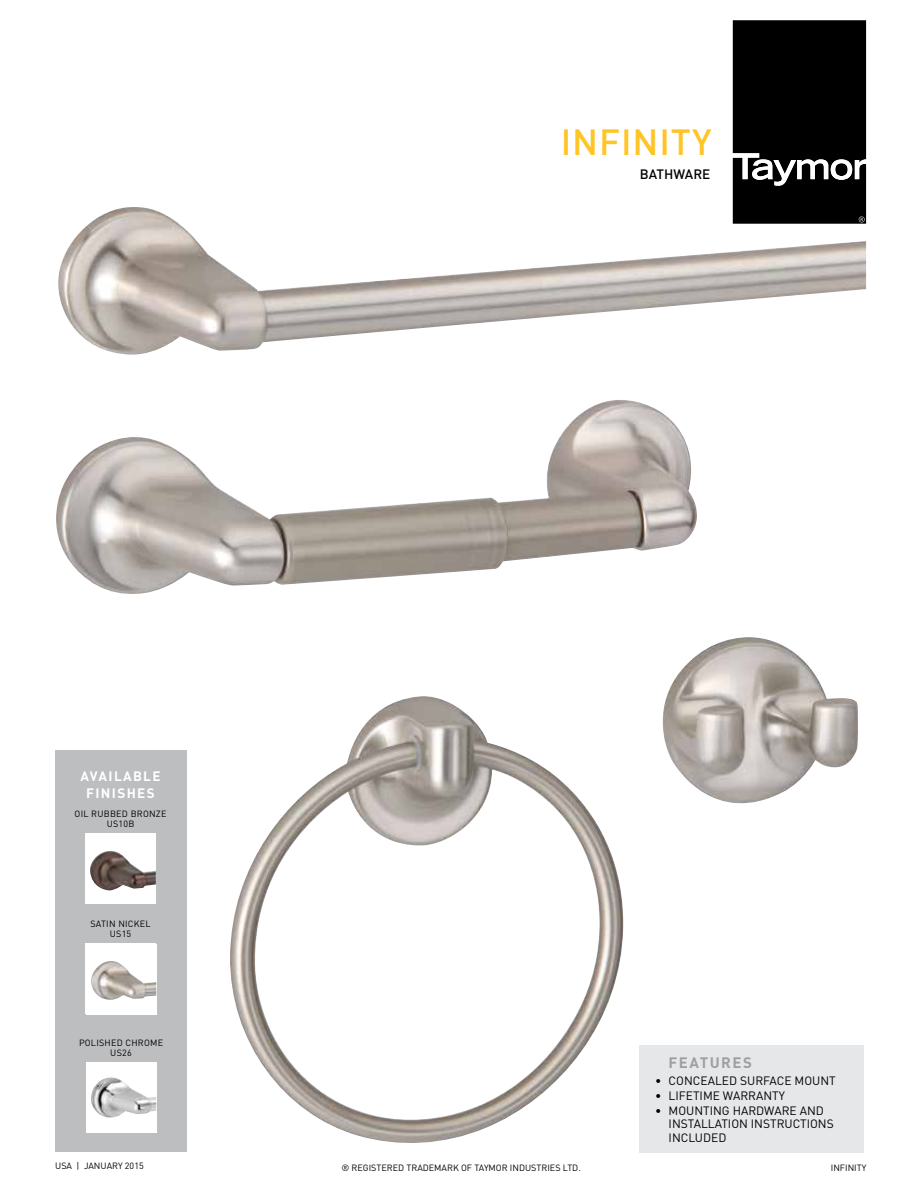
<style>
.page{position:relative;width:918px;height:1188px;background:#fff}
.page>*{position:absolute;margin:0;border:0;box-sizing:border-box;transform-origin:0 0}
.t1{font:500 36px "DIN";letter-spacing:.025em;color:#ffc425}
.t2{font:700 15px "DIN";letter-spacing:.1em;color:#9d9fa2}
.t3{font:700 13.5px/16.5px "DIN";letter-spacing:.1em;color:#fff;text-align:center}
.t4{font:500 13.5px "DIN";color:#000}
.t5{font:12px "DIN";color:#000}
.t6{font:9px/10.5px "DIN";color:#000}
.t7{font:9px/10.5px "DIN";letter-spacing:.025em;color:#000;text-align:center}
</style>
<div class="page">
<img style="left:58px;top:207px;width:808px;height:148px">
<svg style="left:733px;top:20px;width:133px;height:204px;background:#0e0e0e"></svg>
<div style="left:55px;top:750px;width:132px;height:402px;background:#bcbec0"></div>
<div style="left:85px;top:833px;width:71px;height:71px;background:#fff"></div>
<img style="left:90px;top:851px;width:66px;height:40px">
<img style="left:230px;top:696px;width:394px;height:447px">
<img style="left:56px;top:400px;width:641px;height:194px">
<img style="left:663px;top:637px;width:195px;height:167px">
<div style="left:639px;top:1045px;width:225px;height:108px;background:#e6e7e8"></div>
<div style="left:86px;top:1062px;width:70px;height:71px;background:#fff"></div>
<img style="left:91px;top:1077px;width:65px;height:40px">
<div style="left:86px;top:944px;width:70px;height:70px;background:#fff"></div>
<img style="left:91px;top:961px;width:65px;height:39px">
<p class="t3" style="left:80px;top:767px;width:82px">AVAILABLE<br>FINISHES</p>
<p class="t7" style="left:75px;top:808px;width:93px">OIL RUBBED BRONZE<br>US10B</p>
<p class="t7" style="left:90px;top:918px;width:62px">SATIN NICKEL<br>US15</p>
<p class="t6" style="left:79px;top:1037px;width:12px">POLIS</p>
<p class="t6" style="left:110px;top:1037px;width:35px;text-indent:-6px">HED CHROME<br>US26</p>
<h1 class="t1" style="left:561px;top:119px;width:152px">infinity</h1>
<p class="t4" style="left:640px;top:166px;width:72px">BATHWARE</p>
<p class="t2" style="left:669px;top:1053px;width:85px">FEATURES</p>
<p class="t5" style="left:655px;top:1073px;width:182px">• CONCEALED SURFACE MOUNT</p>
<p class="t5" style="left:655px;top:1088px;width:28px">• LIFETIME</p>
<p class="t5" style="left:723px;top:1088px;width:19px">WARRANTY</p>
<p class="t5" style="left:655px;top:1103px;width:15px">• MOUNTING</p>
<p class="t5" style="left:733px;top:1103px;width:17px">HARD</p>
<p class="t5" style="left:764px;top:1103px;width:19px">WARE</p>
<p class="t5" style="left:800px;top:1103px;width:9px">AND</p>
<p class="t5" style="left:669px;top:1117px;width:8px">INSTALLATION</p>
<p class="t5" style="left:751px;top:1117px;width:8px">INSTRUCTIONS</p>
<p class="t5" style="left:669px;top:1130px;width:8px">INCLUDED</p>
<p class="t6" style="left:55px;top:1161px;width:90px">USA | JANUARY 2015</p>
<p class="t6" style="left:341px;top:1162px;width:241px">® REGISTERED TRADEMARK OF TAYMOR INDUSTRIES LTD.</p>
<p class="t6" style="left:831px;top:1162px;width:6px">INFINITY</p>
</div>
